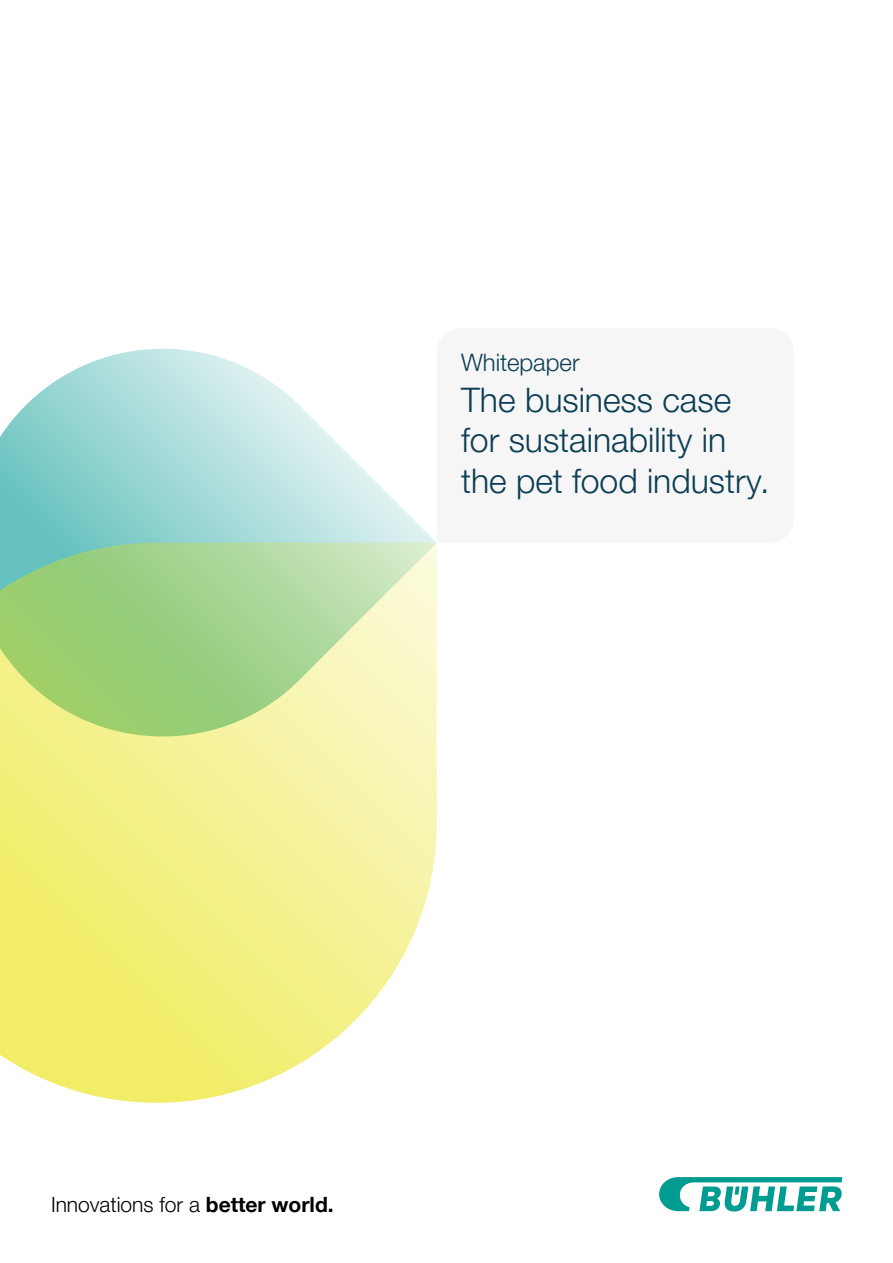
<style>
.page{position:relative;width:893px;height:1263px;background:#fff}
.page>*{position:absolute;margin:0;border:0;box-sizing:border-box;transform-origin:0 0}
.t1{font:300 33.75px/40.5px "Helvetica Neue LTW1 G";color:#00344a}
.t2{font:300 24px "Helvetica Neue LTW1 G";color:#00344a}
.t3{font:300 21px "Helvetica Neue LTW1 G";color:#000}
.s1{font-weight:700}
</style>
<div class="page">
<svg style="left:0;top:348px;width:437px;height:195px"></svg>
<svg style="left:0;top:543px;width:437px;height:560px;background:#e0ea94"></svg>
<svg style="left:659px;top:1177px;width:183px;height:34px"></svg>
<p class="t2" style="left:461px;top:348px;width:120px">Whitepaper</p>
<p class="t1" style="left:461px;top:379px;width:310px">The business case for sustainability in the pet food industry.</p>
<p class="t3" style="left:51px;top:1192px;width:284px">Innovations for a <span class="s1">better world.</span></p>
</div>
